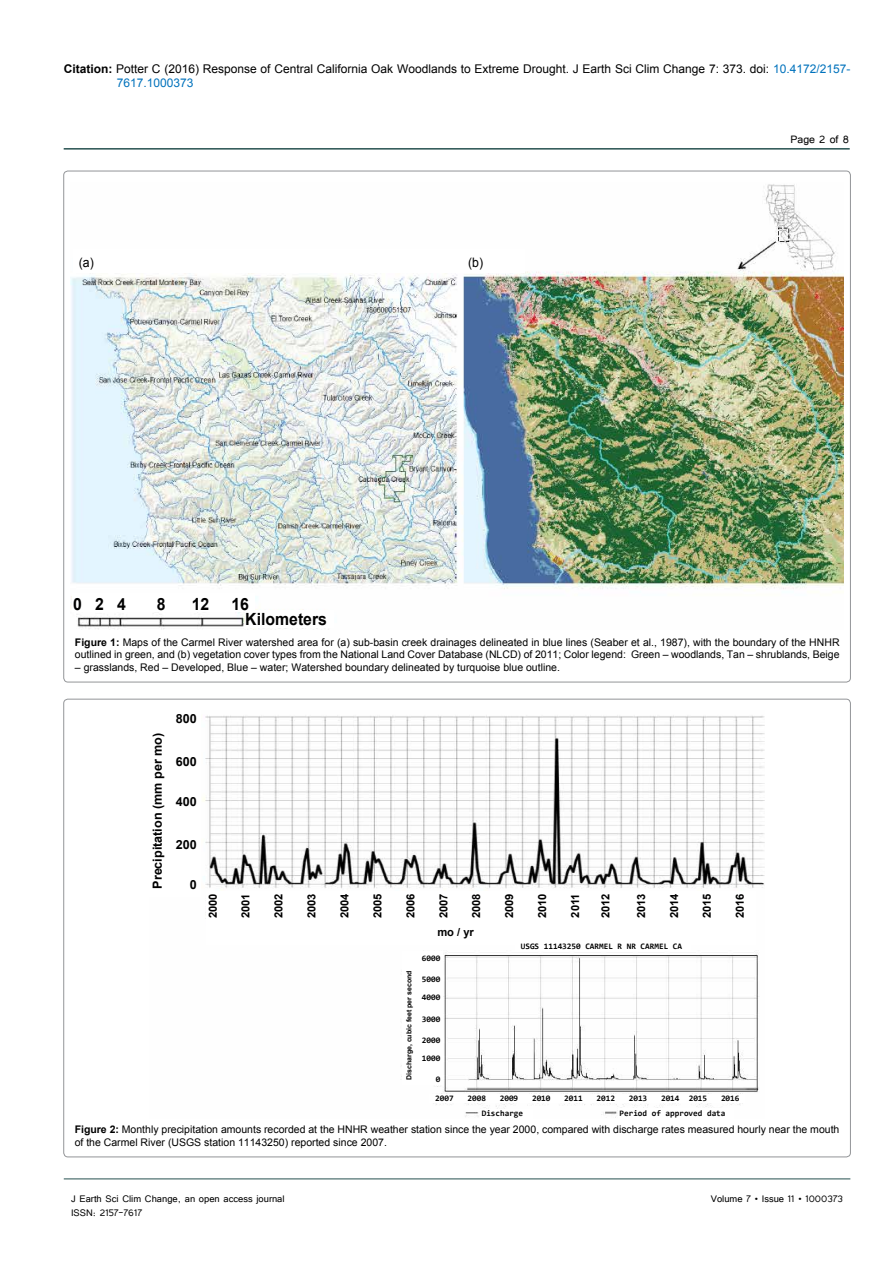
<style>
.page{position:relative;width:893px;height:1263px;background:#fff}
.page>*{position:absolute;margin:0;border:0;box-sizing:border-box;transform-origin:0 0}
.t1{font:700 16.8px/14.7px "Arial";color:#000;scale:.94 1}
.t2{font:13.5px "Tunga";color:#000}
.t3{font:13.05px "Arial";color:#000;scale:.94 1}
.t4{font:700 12.6px "Arial";color:#000}
.t5{font:12px/14.4px "Arial";color:#000}
.t6{font:12px "Tunga";color:#000}
.t7{font:700 11.1px "Arial";color:#000}
.t8{font:10.5px/12.6px "Arial";color:#000}
.t9{font:700 8.4px/18.5px "Consolas";color:#000}
.t10{font:700 7.05px "Arial";color:#000}
.s1{font-weight:700}
.s2{color:#0072bc}
</style>
<div class="page">
<hr style="left:64px;top:148px;width:786px;height:2px;background:#265150">
<hr style="left:64px;top:1179px;width:786px;height:1px;background:#265150">
<img style="left:70px;top:184px;width:774px;height:445px">
<div style="left:245px;top:610px;width:89px;height:18px;background:#fff"></div>
<div style="left:72px;top:593px;width:183px;height:19px;background:#fff"></div>
<div style="left:73px;top:250px;width:451px;height:23px;background:#fff"></div>
<img style="left:202px;top:715px;width:563px;height:403px">
<div style="left:206px;top:891px;width:549px;height:54px;background:#fff"></div>
<div style="left:516px;top:939px;width:175px;height:12px;background:#fff"></div>
<div style="left:402px;top:951px;width:40px;height:133px;background:#fff"></div>
<div style="left:618px;top:1108px;width:116px;height:10px;background:#fff"></div>
<div style="left:480px;top:1109px;width:53px;height:9px;background:#fff"></div>
<div style="left:429px;top:1094px;width:315px;height:8px;background:#fff"></div>
<p class="t5" style="left:117px;top:61px;width:735px;text-indent:-53px"><span class="s1">Citation:</span> Potter C (2016) Response of Central California Oak Woodlands to Extreme Drought. J Earth Sci Clim Change 7: 373. doi: <span class="s2">10.4172/2157-<br>7617.1000373</span></p>
<p class="t3" style="left:79px;top:254px;width:17px">(a)</p>
<h1 class="t1" style="left:73px;top:597px;width:58px">0 2 4</h1>
<h1 class="t1" style="left:157px;top:597px;width:11px">8</h1>
<h1 class="t1" style="left:192px;top:597px;width:20px">12</h1>
<h1 class="t1" style="left:245px;top:597px;width:88px;text-indent:-14px">16<br>Kilometers</h1>
<p class="t3" style="left:468px;top:254px;width:17px">(b)</p>
<p class="t2" style="left:790px;top:131px;width:60px">Page 2 of 8</p>
<p class="t8" style="left:75px;top:636px;width:766px"><span class="s1">Figure 1:</span> Maps of the Carmel River watershed area for (a) sub-basin creek drainages delineated in blue lines (Seaber et al., 1987), with the boundary of the HNHR outlined in green, and (b) vegetation cover types from the National Land Cover Database (NLCD) of 2011; Color legend: Green – woodlands, Tan – shrublands, Beige</p>
<p class="t8" style="left:75px;top:661px;width:486px">– grasslands, Red – Developed, Blue – water; Watershed boundary delineated by turquoise blue outline.</p>
<p class="t4" style="left:149px;top:889px;width:157px;rotate:-90deg">Precipitation (mm per mo)</p>
<p class="t4" style="left:176px;top:710px;width:22px">800</p>
<p class="t4" style="left:176px;top:753px;width:22px">600</p>
<p class="t4" style="left:176px;top:793px;width:22px">400</p>
<p class="t4" style="left:176px;top:836px;width:22px">200</p>
<p class="t4" style="left:190px;top:876px;width:8px">0</p>
<p class="t7" style="left:205px;top:918px;width:26px;rotate:-90deg">2000</p>
<p class="t7" style="left:238px;top:918px;width:26px;rotate:-90deg">2001</p>
<p class="t7" style="left:271px;top:918px;width:26px;rotate:-90deg">2002</p>
<p class="t7" style="left:304px;top:918px;width:26px;rotate:-90deg">2003</p>
<p class="t7" style="left:337px;top:918px;width:26px;rotate:-90deg">2004</p>
<p class="t7" style="left:370px;top:918px;width:26px;rotate:-90deg">2005</p>
<p class="t7" style="left:403px;top:918px;width:26px;rotate:-90deg">2006</p>
<p class="t7" style="left:436px;top:918px;width:26px;rotate:-90deg">2007</p>
<p class="t7" style="left:469px;top:918px;width:26px;rotate:-90deg">2008</p>
<p class="t7" style="left:502px;top:918px;width:26px;rotate:-90deg">2009</p>
<p class="t7" style="left:535px;top:918px;width:26px;rotate:-90deg">2010</p>
<p class="t7" style="left:568px;top:918px;width:26px;rotate:-90deg">2011</p>
<p class="t7" style="left:598px;top:918px;width:26px;rotate:-90deg">2012</p>
<p class="t7" style="left:634px;top:918px;width:26px;rotate:-90deg">2013</p>
<p class="t7" style="left:667px;top:918px;width:26px;rotate:-90deg">2014</p>
<p class="t7" style="left:700px;top:918px;width:26px;rotate:-90deg">2015</p>
<p class="t7" style="left:733px;top:918px;width:26px;rotate:-90deg">2016</p>
<p class="t7" style="left:437px;top:925px;width:38px">mo / yr</p>
<p class="t9" style="left:422px;top:949px;width:20px">6000</p>
<p class="t9" style="left:422px;top:970px;width:20px">5000<br>4000</p>
<p class="t9" style="left:422px;top:1009px;width:20px">3000</p>
<p class="t9" style="left:422px;top:1031px;width:20px">2000<br>1000</p>
<p class="t9" style="left:435px;top:1070px;width:20px">0<br>2007</p>
<p class="t9" style="left:521px;top:937px;width:163px">USGS 11143250 CARMEL R NR CARMEL CA</p>
<p class="t10" style="left:404px;top:1080px;width:111px;rotate:-90deg">Discharge, cubic feet per second</p>
<p class="t9" style="left:468px;top:1089px;width:20px">2008</p>
<p class="t9" style="left:500px;top:1089px;width:20px">2009</p>
<p class="t9" style="left:532px;top:1089px;width:20px">2010</p>
<p class="t9" style="left:564px;top:1089px;width:20px">2011</p>
<p class="t9" style="left:597px;top:1089px;width:20px">2012</p>
<p class="t9" style="left:629px;top:1089px;width:20px">2013</p>
<p class="t9" style="left:661px;top:1089px;width:48px">2014 2015</p>
<p class="t9" style="left:721px;top:1089px;width:20px">2016</p>
<p class="t9" style="left:482px;top:1104px;width:43px">Discharge</p>
<p class="t9" style="left:619px;top:1104px;width:107px">Period of approved data</p>
<p class="t8" style="left:75px;top:1123px;width:766px"><span class="s1">Figure 2:</span> Monthly precipitation amounts recorded at the HNHR weather station since the year 2000, compared with discharge rates measured hourly near the mouth of the Carmel River (USGS station 11143250) reported since 2007.</p>
<p class="t6" style="left:71px;top:1190px;width:215px">J Earth Sci Clim Change, an open access journal</p>
<p class="t6" style="left:711px;top:1190px;width:134px">Volume 7 • Issue 11 • 1000373</p>
<p class="t6" style="left:71px;top:1205px;width:73px">ISSN: 2157-7617</p>
</div>
